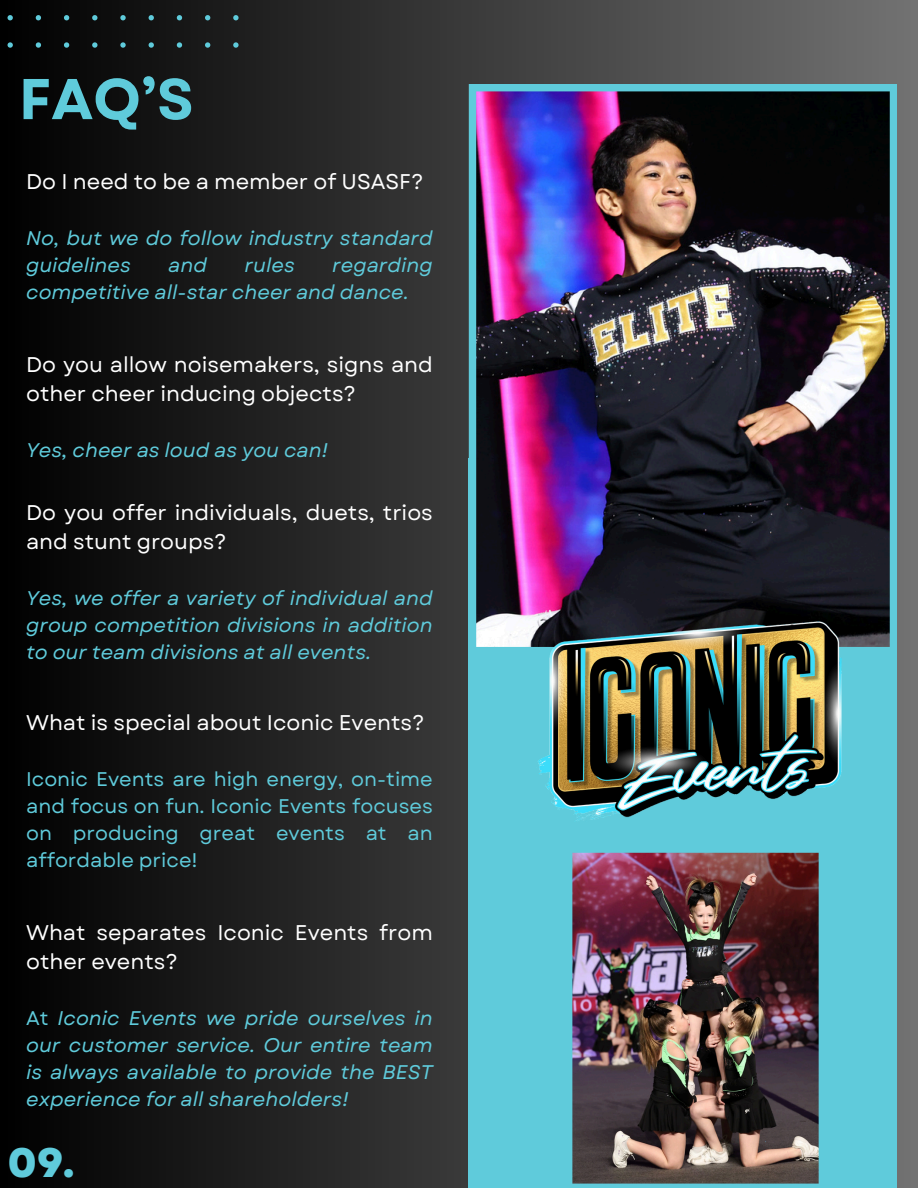
<style>
.page{position:relative;width:918px;height:1188px;background:#fff}
.page>*{position:absolute;margin:0;border:0;box-sizing:border-box;transform-origin:0 0}
.t1{font:700 57.3px "Garet";color:#5fcbdb}
.t2{font:800 41.1px "Garet";color:#5fcbdb}
.t3{font:21.3px/29.2px "Garet";color:#fff}
.t4{font:italic 19.8px/27px "Garet";color:#5fcbdb}
.t5{font:19.8px/27px "Garet";color:#5fcbdb;text-align:justify}
.s1{font-style:normal}
</style>
<div class="page">
<div style="left:0;top:0;width:918px;height:1188px;background:linear-gradient(to right,#000,#727272)"></div>
<div style="left:469px;top:458px;width:428px;height:730px;background:#5fcbdb"></div>
<img style="left:469px;top:84px;width:428px;height:563px">
<img style="left:572px;top:852px;width:247px;height:332px">
<svg style="left:0;top:0;width:239px;height:48px;background:#111515"></svg>
<img style="left:537px;top:600px;width:317px;height:221px">
<p class="t1" style="left:19px;top:58px;width:176px">FAQ’S</p>
<p class="t3" style="left:26px;top:167px;width:399px">Do I need to be a member of USASF?</p>
<p class="t4" style="left:26px;top:225px;width:408px">No, but we do follow industry standard guidelines</p>
<p class="t4" style="left:26px;top:252px;width:408px;text-indent:306px">regarding competitive all-star cheer and dance.</p>
<p class="t4" style="left:168px;top:252px;width:40px">and</p>
<p class="t4" style="left:245px;top:252px;width:52px">rules</p>
<p class="t3" style="left:26px;top:350px;width:408px">Do you allow noisemakers, signs and other cheer inducing objects?</p>
<p class="t4" style="left:26px;top:437px;width:303px">Yes, cheer as loud as you can!</p>
<p class="t3" style="left:26px;top:498px;width:408px">Do you offer individuals, duets, trios and stunt groups?</p>
<p class="t4" style="left:26px;top:585px;width:408px;text-align:justify">Yes, we offer a variety of individual and group competition divisions in addition to our team divisions at all events.</p>
<p class="t3" style="left:26px;top:708px;width:400px">What is special about Iconic Events?</p>
<h2 class="t5" style="left:26px;top:766px;width:408px">Iconic Events are high energy, on-time and focus on fun. Iconic Events focuses on producing great events at an affordable price!</h2>
<p class="t3" style="left:26px;top:918px;width:408px">What separates Iconic Events from other events?</p>
<p class="t4" style="left:26px;top:1005px;width:408px;text-align:justify"><span class="s1">At</span> Iconic Events we pride ourselves in our customer service. Our entire team is always available to provide the BEST experience for all shareholders!</p>
<p class="t2" style="left:8px;top:1133px;width:68px">09.</p>
</div>
